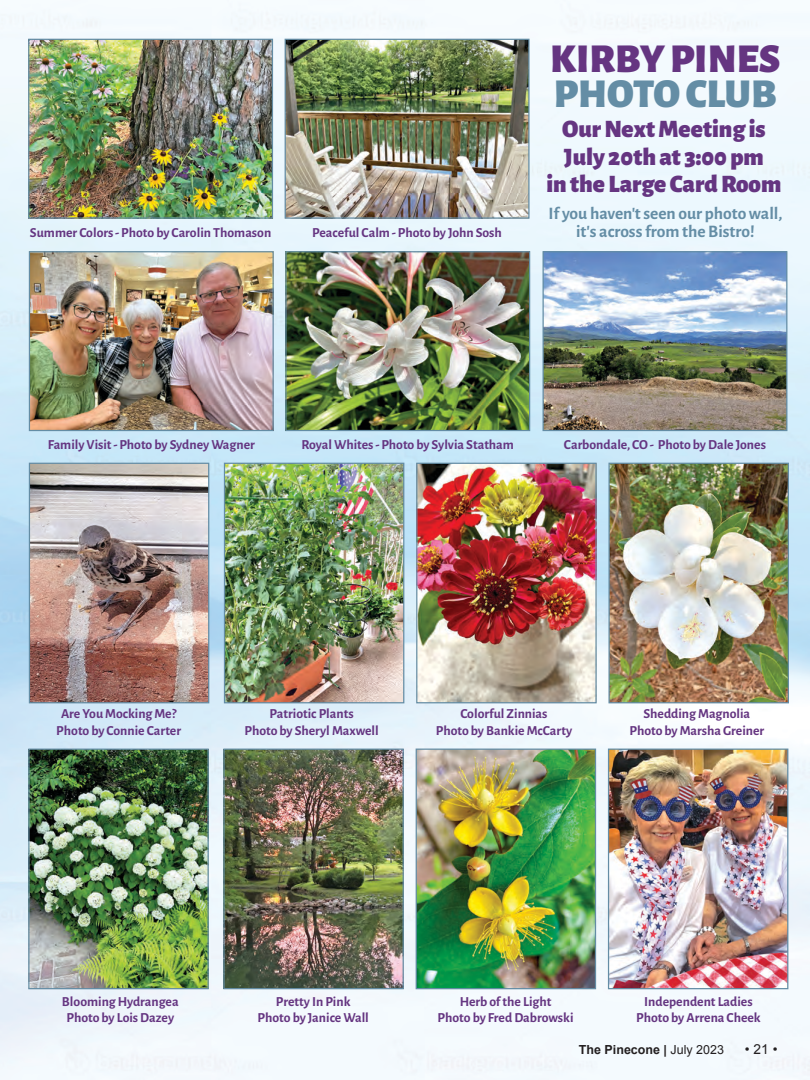
<style>
.page{position:relative;width:810px;height:1080px;background:#fff}
.page>*{position:absolute;margin:0;border:0;box-sizing:border-box;transform-origin:0 0}
.t1{font:900 41px "Alegreya Sans";color:#653581}
.t2{font:900 41px "Alegreya Sans";color:#648da5}
.t3{font:900 25px "Alegreya Sans";color:#653581}
.t4{font:700 17.5px "Alegreya Sans";color:#648da5}
.t5{font:700 13.75px "Alegreya Sans";color:#653581}
.t6{font:13.75px "Arial";color:#231f20}
.t7{font:700 12.5px "Arial";color:#231f20}
.s1{font-style:italic}
.s2{font-weight:400}
</style>
<div class="page">
<img style="left:0;top:3px;width:810px;height:1077px">
<img style="left:30px;top:751px;width:177px;height:236px">
<div style="left:28px;top:749px;width:181px;height:240px;border:1px solid #648da5"></div>
<img style="left:225px;top:751px;width:177px;height:236px">
<div style="left:223px;top:749px;width:181px;height:240px;border:1px solid #648da5"></div>
<img style="left:418px;top:751px;width:176px;height:236px">
<div style="left:416px;top:749px;width:180px;height:240px;border:1px solid #648da5"></div>
<img style="left:610px;top:751px;width:176px;height:236px">
<div style="left:608px;top:749px;width:180px;height:240px;border:1px solid #648da5"></div>
<img style="left:31px;top:465px;width:176px;height:236px">
<div style="left:29px;top:463px;width:180px;height:240px;border:1px solid #648da5"></div>
<img style="left:226px;top:465px;width:176px;height:236px">
<div style="left:224px;top:463px;width:180px;height:240px;border:1px solid #648da5"></div>
<img style="left:418px;top:465px;width:177px;height:236px">
<div style="left:416px;top:463px;width:181px;height:240px;border:1px solid #648da5"></div>
<img style="left:610px;top:465px;width:177px;height:236px">
<div style="left:608px;top:463px;width:181px;height:240px;border:1px solid #648da5"></div>
<img style="left:31px;top:253px;width:241px;height:176px">
<div style="left:29px;top:251px;width:245px;height:180px;border:1px solid #648da5"></div>
<img style="left:287px;top:253px;width:241px;height:176px">
<div style="left:285px;top:251px;width:245px;height:180px;border:1px solid #648da5"></div>
<img style="left:545px;top:253px;width:240px;height:176px">
<div style="left:543px;top:251px;width:244px;height:180px;border:1px solid #648da5"></div>
<img style="left:30px;top:41px;width:241px;height:176px">
<div style="left:28px;top:39px;width:245px;height:180px;border:1px solid #648da5"></div>
<img style="left:287px;top:41px;width:241px;height:176px">
<div style="left:285px;top:39px;width:245px;height:180px;border:1px solid #648da5"></div>
<p class="t1" style="left:550px;top:26px;width:232px">KIRBY PINES</p>
<p class="t2" style="left:554px;top:61px;width:225px">PHOTO CLUB</p>
<p class="t5" style="left:30px;top:222px;width:243px">Summer Colors - Photo by Carolin Thomason</p>
<p class="t5" style="left:312px;top:222px;width:191px">Peaceful Calm - Photo by John Sosh</p>
<p class="t3" style="left:562px;top:110px;width:205px">Our Next Meeting is</p>
<p class="t3" style="left:564px;top:137px;width:201px">July 20th at 3:00 pm</p>
<p class="t3" style="left:546px;top:165px;width:236px">in the Large Card Room</p>
<p class="t4" style="left:548px;top:200px;width:236px">If you haven't seen our photo wall,</p>
<p class="t4" style="left:576px;top:219px;width:180px">it's across from the Bistro!</p>
<p class="t5" style="left:48px;top:434px;width:209px">Family Visit - Photo by Sydney Wagner</p>
<p class="t5" style="left:302px;top:434px;width:214px">Royal Whites - Photo by Sylvia Statham</p>
<p class="t5" style="left:564px;top:434px;width:204px">Carbondale, CO - Photo by Dale Jones</p>
<p class="t5" style="left:61px;top:704px;width:117px">Are You Mocking Me?</p>
<p class="t5" style="left:56px;top:720px;width:126px">Photo by Connie Carter</p>
<p class="t5" style="left:270px;top:704px;width:86px">Patriotic Plants</p>
<p class="t5" style="left:244px;top:720px;width:136px">Photo by Sheryl Maxwell</p>
<p class="t5" style="left:460px;top:704px;width:89px">Colorful Zinnias</p>
<p class="t5" style="left:436px;top:720px;width:138px">Photo by Bankie McCarty</p>
<p class="t5" style="left:644px;top:704px;width:108px">Shedding Magnolia</p>
<p class="t5" style="left:629px;top:720px;width:136px">Photo by Marsha Greiner</p>
<p class="t5" style="left:62px;top:991px;width:118px">Blooming Hydrangea</p>
<p class="t5" style="left:67px;top:1008px;width:109px">Photo by Lois Dazey</p>
<p class="t5" style="left:276px;top:991px;width:76px">Pretty In Pink</p>
<p class="t5" style="left:258px;top:1008px;width:113px">Photo by Janice Wall</p>
<p class="t5" style="left:460px;top:991px;width:93px">Herb of the Light</p>
<p class="t5" style="left:438px;top:1008px;width:137px">Photo by Fred Dabrowski</p>
<p class="t5" style="left:644px;top:991px;width:110px">Independent Ladies</p>
<p class="t5" style="left:636px;top:1008px;width:126px">Photo by Arrena Cheek</p>
<p class="t7" style="left:579px;top:1041px;width:147px">The Pinecone <span class="s1">|</span> <span class="s2">July 2023</span></p>
<p class="t6" style="left:745px;top:1040px;width:34px">• 21 •</p>
</div>
